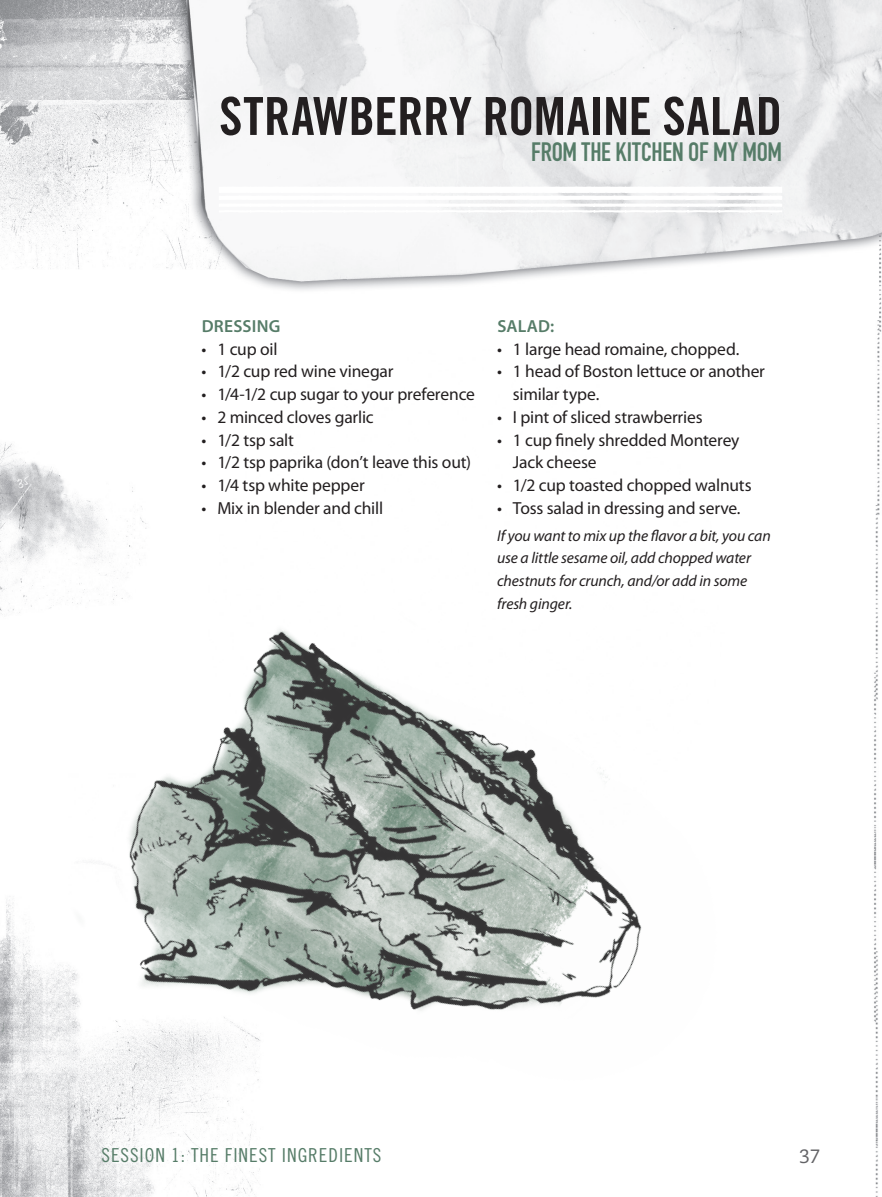
<style>
.page{position:relative;width:882px;height:1197px;background:#fff}
.page>*{position:absolute;margin:0;border:0;box-sizing:border-box;transform-origin:0 0}
.t1{font:52.5px "Trade Gothic LT Std Bd Cn 20";color:#231f20}
.t2{font:26.25px "DIN Engschrift Std";letter-spacing:-.005em;color:#567c68}
.t3{font:19.25px "Trade Gothic LT Std Cn 18";letter-spacing:.05em;color:#567c68}
.t4{font:19.25px "Caecilia LT Std";color:#636366}
.t5{font:17.5px/22.8px "Myriad Pro";letter-spacing:-.01em;color:#231f20}
.t6{font:600 17.5px "Myriad Pro";letter-spacing:.015em;color:#567c68}
.t7{font:italic 15.75px/22.8px "Myriad Pro";letter-spacing:-.01em;color:#231f20}
</style>
<div class="page">
<img style="left:0;top:0;width:882px;height:453px">
<svg style="left:219px;top:186px;width:563px;height:27px"></svg>
<img style="left:0;top:453px;width:880px;height:744px">
<h1 class="t1" style="left:219px;top:84px;width:564px">STRAWBERRY ROMAINE SALAD</h1>
<h2 class="t2" style="left:531px;top:137px;width:253px">FROM THE KITCHEN OF MY MOM</h2>
<p class="t6" style="left:202px;top:316px;width:80px">DRESSING</p>
<p class="t5" style="left:202px;top:338px;width:77px">• 1 cup oil</p>
<p class="t5" style="left:202px;top:361px;width:193px">• 1/2 cup red wine vinegar</p>
<p class="t5" style="left:202px;top:383px;width:275px">• 1/4-1/2 cup sugar to your preference</p>
<p class="t5" style="left:202px;top:406px;width:174px">• 2 minced cloves garlic</p>
<p class="t5" style="left:202px;top:429px;width:94px">• 1/2 tsp salt</p>
<p class="t5" style="left:202px;top:452px;width:271px">• 1/2 tsp paprika (don’t leave this out)</p>
<p class="t5" style="left:202px;top:474px;width:165px">• 1/4 tsp white pepper</p>
<p class="t5" style="left:202px;top:497px;width:183px">• Mix in blender and chill</p>
<p class="t6" style="left:497px;top:316px;width:58px">SALAD:</p>
<p class="t5" style="left:497px;top:338px;width:244px">• 1 large head romaine, chopped.</p>
<p class="t5" style="left:513px;top:361px;width:254px;text-indent:-16px">• 1 head of Boston lettuce or another similar type.</p>
<p class="t5" style="left:497px;top:406px;width:207px">• I pint of sliced strawberries</p>
<p class="t5" style="left:513px;top:429px;width:228px;text-indent:-16px">• 1 cup finely shredded Monterey<br>Jack cheese</p>
<p class="t5" style="left:497px;top:474px;width:256px">• 1/2 cup toasted chopped walnuts</p>
<p class="t5" style="left:497px;top:497px;width:245px">• Toss salad in dressing and serve.</p>
<p class="t7" style="left:497px;top:524px;width:275px">If you want to mix up the flavor a bit, you can use a little sesame oil, add chopped water chestnuts for crunch, and/or add in some fresh ginger.</p>
<p class="t3" style="left:101px;top:1144px;width:281px">SESSION 1: THE FINEST INGREDIENTS</p>
<p class="t4" style="left:799px;top:1146px;width:23px">37</p>
</div>
